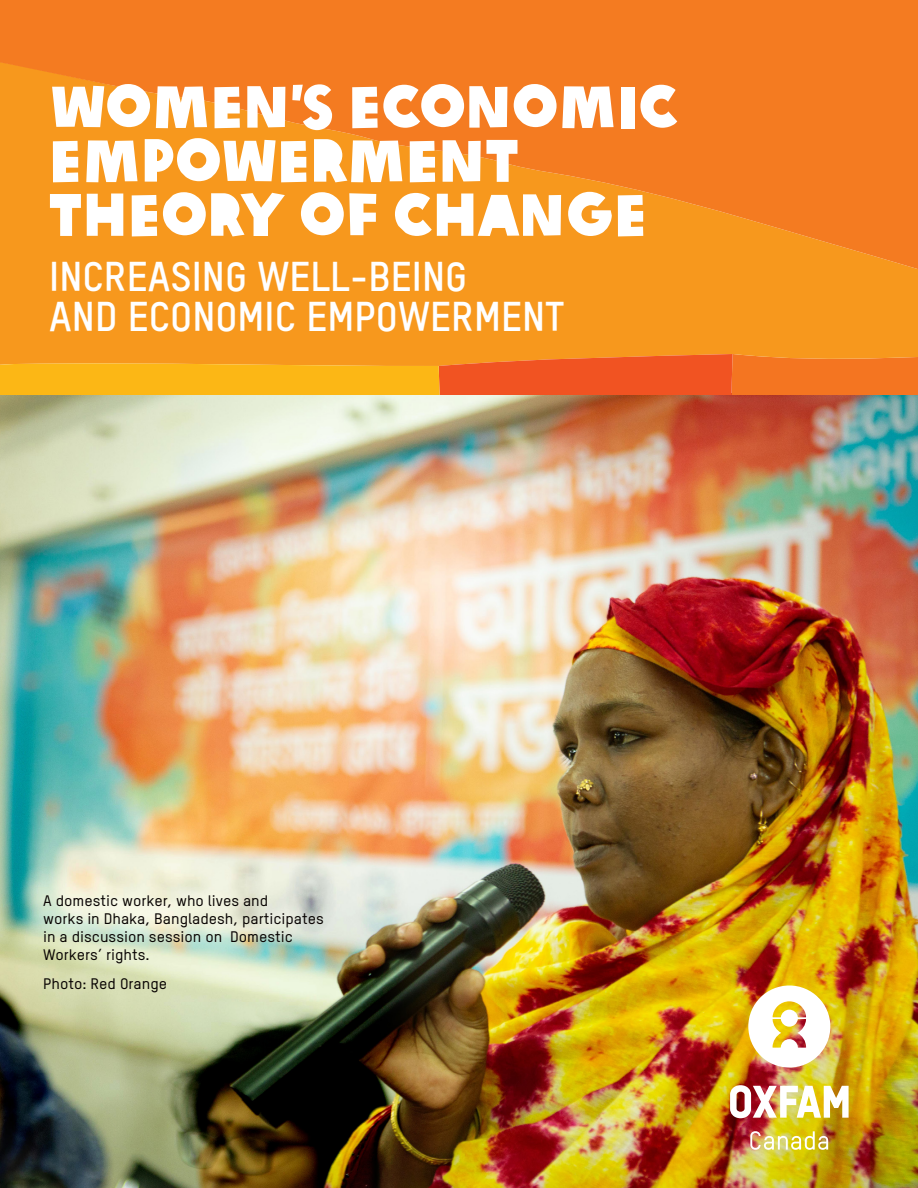
<style>
.page{position:relative;width:918px;height:1188px;background:#fff}
.page>*{position:absolute;margin:0;border:0;box-sizing:border-box;transform-origin:0 0}
.t1{font:58.2px/54.2px "Oxfam Global Headline";color:#fff}
.t2{font:700 40.65px/40.5px "Oxfam TSTARPRO";color:#fff}
.body{font:500 15px/18px "Oxfam TSTARPRO";color:#080302;scale:1.05 1}
</style>
<div class="page">
<img style="left:0;top:394px;width:918px;height:794px">
<svg style="left:0;top:353px;width:918px;height:41px;background:#f6891d"></svg>
<div style="left:0;top:321px;width:918px;height:26px;background:#f7981d"></div>
<svg style="left:0;top:0;width:918px;height:321px;background:#f5891f"></svg>
<svg style="left:750px;top:1131px;width:78px;height:19px"></svg>
<img style="left:748px;top:986px;width:82px;height:82px">
<img style="left:730px;top:1085px;width:119px;height:33px">
<p class="t1" style="left:49px;top:74px;width:631px">WOMEN’S ECONOMIC<br>EMPOWERMENT<br>THEORY OF CHANGE</p>
<p class="t2" style="left:49px;top:252px;width:517px">INCREASING WELL-BEING<br>AND ECONOMIC EMPOWERMENT</p>
<p class="body" style="left:43px;top:890px;width:269px">A domestic worker, who lives and<br>works in Dhaka, Bangladesh, participates in a discussion session on Domestic<br>Workers’ rights.</p>
<p class="body" style="left:43px;top:973px;width:120px">Photo: Red Orange</p>
</div>
